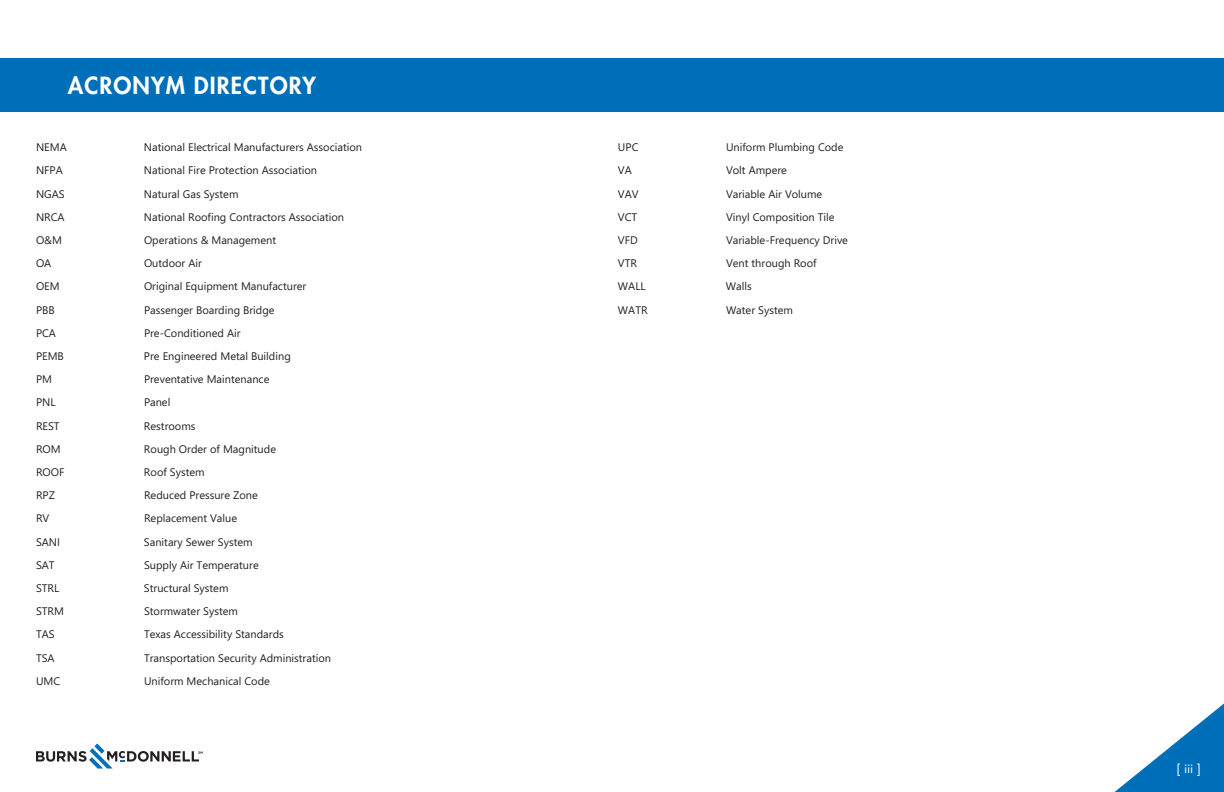
<style>
.page{position:relative;width:1224px;height:792px;background:#fff}
.page>*{position:absolute;margin:0;border:0;box-sizing:border-box;transform-origin:0 0}
.t1{font:800 23px "Futura";letter-spacing:.05em;color:#fff}
.t2{font:12px "Futura";color:#fff}
.t3{font:11px "Segoe WP";color:#231f20}
</style>
<div class="page">
<svg style="left:1114px;top:703px;width:110px;height:89px"></svg>
<svg style="left:36px;top:743px;width:167px;height:26px"></svg>
<div style="left:0;top:58px;width:1224px;height:54px;background:#006fba"></div>
<h1 class="t1" style="left:68px;top:70px;width:250px">ACRONYM DIRECTORY</h1>
<p class="t3" style="left:36px;top:141px;width:32px">NEMA</p>
<p class="t3" style="left:144px;top:141px;width:220px">National Electrical Manufacturers Association</p>
<p class="t3" style="left:36px;top:164px;width:28px">NFPA</p>
<p class="t3" style="left:144px;top:164px;width:175px">National Fire Protection Association</p>
<p class="t3" style="left:36px;top:187px;width:30px">NGAS</p>
<p class="t3" style="left:144px;top:187px;width:96px">Natural Gas System</p>
<p class="t3" style="left:36px;top:210px;width:30px">NRCA</p>
<p class="t3" style="left:144px;top:210px;width:202px">National Roofing Contractors Association</p>
<p class="t3" style="left:36px;top:233px;width:27px">O&amp;M</p>
<p class="t3" style="left:144px;top:233px;width:134px">Operations &amp; Management</p>
<p class="t3" style="left:36px;top:257px;width:17px">OA</p>
<p class="t3" style="left:144px;top:257px;width:60px">Outdoor Air</p>
<p class="t3" style="left:36px;top:280px;width:25px">OEM</p>
<p class="t3" style="left:144px;top:280px;width:164px">Original Equipment Manufacturer</p>
<p class="t3" style="left:36px;top:303px;width:20px">PBB</p>
<p class="t3" style="left:144px;top:303px;width:132px">Passenger Boarding Bridge</p>
<p class="t3" style="left:36px;top:326px;width:22px">PCA</p>
<p class="t3" style="left:144px;top:326px;width:98px">Pre-Conditioned Air</p>
<p class="t3" style="left:36px;top:349px;width:29px">PEMB</p>
<p class="t3" style="left:144px;top:349px;width:148px">Pre Engineered Metal Building</p>
<p class="t3" style="left:36px;top:373px;width:18px">PM</p>
<p class="t3" style="left:144px;top:373px;width:127px">Preventative Maintenance</p>
<p class="t3" style="left:36px;top:396px;width:21px">PNL</p>
<p class="t3" style="left:144px;top:396px;width:28px">Panel</p>
<p class="t3" style="left:36px;top:419px;width:25px">REST</p>
<p class="t3" style="left:144px;top:419px;width:53px">Restrooms</p>
<p class="t3" style="left:36px;top:442px;width:26px">ROM</p>
<p class="t3" style="left:144px;top:442px;width:134px">Rough Order of Magnitude</p>
<p class="t3" style="left:36px;top:465px;width:30px">ROOF</p>
<p class="t3" style="left:144px;top:465px;width:62px">Roof System</p>
<p class="t3" style="left:36px;top:489px;width:21px">RPZ</p>
<p class="t3" style="left:144px;top:489px;width:115px">Reduced Pressure Zone</p>
<p class="t3" style="left:36px;top:512px;width:15px">RV</p>
<p class="t3" style="left:144px;top:512px;width:95px">Replacement Value</p>
<p class="t3" style="left:36px;top:535px;width:26px">SANI</p>
<p class="t3" style="left:144px;top:535px;width:110px">Sanitary Sewer System</p>
<p class="t3" style="left:36px;top:558px;width:20px">SAT</p>
<p class="t3" style="left:144px;top:558px;width:116px">Supply Air Temperature</p>
<p class="t3" style="left:36px;top:581px;width:25px">STRL</p>
<p class="t3" style="left:144px;top:581px;width:86px">Structural System</p>
<p class="t3" style="left:36px;top:605px;width:30px">STRM</p>
<p class="t3" style="left:144px;top:605px;width:95px">Stormwater System</p>
<p class="t3" style="left:36px;top:628px;width:20px">TAS</p>
<p class="t3" style="left:144px;top:628px;width:141px">Texas Accessibility Standards</p>
<p class="t3" style="left:36px;top:651px;width:20px">TSA</p>
<p class="t3" style="left:144px;top:651px;width:189px">Transportation Security Administration</p>
<p class="t3" style="left:36px;top:674px;width:26px">UMC</p>
<p class="t3" style="left:144px;top:674px;width:127px">Uniform Mechanical Code</p>
<p class="t3" style="left:618px;top:141px;width:22px">UPC</p>
<p class="t3" style="left:726px;top:141px;width:119px">Uniform Plumbing Code</p>
<p class="t3" style="left:618px;top:164px;width:15px">VA</p>
<p class="t3" style="left:726px;top:164px;width:63px">Volt Ampere</p>
<p class="t3" style="left:618px;top:187px;width:22px">VAV</p>
<p class="t3" style="left:726px;top:187px;width:98px">Variable Air Volume</p>
<p class="t3" style="left:618px;top:210px;width:21px">VCT</p>
<p class="t3" style="left:726px;top:210px;width:110px">Vinyl Composition Tile</p>
<p class="t3" style="left:618px;top:233px;width:21px">VFD</p>
<p class="t3" style="left:726px;top:233px;width:124px">Variable-Frequency Drive</p>
<p class="t3" style="left:618px;top:257px;width:21px">VTR</p>
<p class="t3" style="left:726px;top:257px;width:92px">Vent through Roof</p>
<p class="t3" style="left:618px;top:280px;width:29px">WALL</p>
<p class="t3" style="left:726px;top:280px;width:27px">Walls</p>
<p class="t3" style="left:618px;top:303px;width:31px">WATR</p>
<p class="t3" style="left:726px;top:303px;width:68px">Water System</p>
<p class="t2" style="left:1177px;top:761px;width:26px">[ iii ]</p>
</div>
